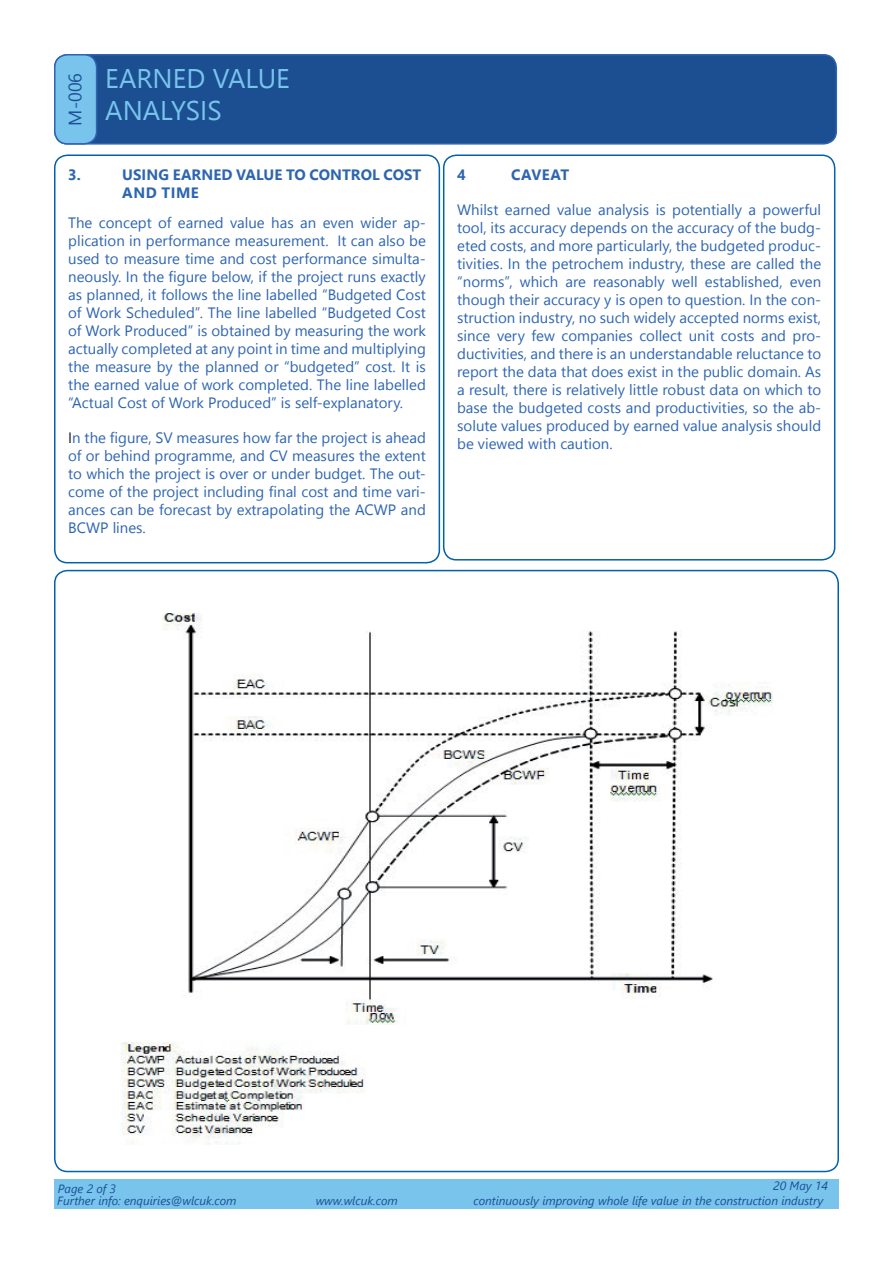
<style>
.page{position:relative;width:893px;height:1263px;background:#fff}
.page>*{position:absolute;margin:0;border:0;box-sizing:border-box;transform-origin:0 0}
.t1{font:27px/32.4px "Segoe UI";color:#78c4ed}
.t2{font:18px "Segoe UI";color:#1c4f92}
.t3{font:15px/18px "Segoe UI";color:#2e65b1;text-align:justify}
.t4{font:700 15px "Segoe UI";letter-spacing:.005em;color:#2e65b1}
.t5{font:italic 12px "Segoe UI";color:#1c4f92}
.s1{color:#231f20}
</style>
<div class="page">
<div style="left:54px;top:1179px;width:785px;height:30px;background:#78c4ed"></div>
<div style="left:443px;top:154px;width:392px;height:406px;border:2px solid #0161aa;border-radius:13px"></div>
<div style="left:54px;top:154px;width:386px;height:409px;border:2px solid #0161aa;border-radius:13px"></div>
<div style="left:55px;top:55px;width:781px;height:89px;background:#1c4f92;border-radius:13px"></div>
<div style="left:54px;top:54px;width:783px;height:91px;border:2px solid #2e65b1;border-radius:13px"></div>
<div style="left:55px;top:55px;width:42px;height:89px;background:#78c4ed;border-radius:13px"></div>
<div style="left:54px;top:54px;width:43px;height:91px;border:2px solid #2e65b1;border-radius:13px"></div>
<img style="left:121px;top:613px;width:653px;height:532px">
<p class="t2" style="left:60px;top:126px;width:54px;rotate:-90deg">M-006</p>
<h1 class="t1" style="left:105px;top:62px;width:186px">EARNED VALUE<br>ANALYSIS</h1>
<p class="t4" style="left:68px;top:162px;width:14px">3.</p>
<p class="t4" style="left:122px;top:162px;width:170px">USING EARN ED VALUE TOCONTRO</p>
<p class="t4" style="left:372px;top:162px;width:46px">L COST</p>
<p class="t4" style="left:122px;top:180px;width:78px">AND TIME</p>
<p class="t3" style="left:68px;top:214px;width:359px">The concept of earned value has an even wider ap&shy;plication in performance measurement. It can also be used to measure time and cost performance simulta&shy;neously. In the figure below, if the project runs exactly as planned, it follows the line labelled “Budgeted Cost of Work Scheduled”. The line labelled “Budgeted Cost of Work Produced” is obtained by measuring the work actually completed at any point in time and multiplying the measure by the planned or “budgeted” cost. It is the earned value of work completed. The line labelled “Actual Cost of Work Produced” is self-explanatory.</p>
<p class="t3" style="left:68px;top:429px;width:359px"><span class="s1">I</span>n the figure, SV measures how far the project is ahead of or behind programme, and CV measures the extent to which the project is over or under budget. The out&shy;come of the project including final cost and time vari&shy;ances can be forecast by extrapolating the ACWP and BCWP lines.</p>
<p class="t4" style="left:457px;top:162px;width:10px">4</p>
<p class="t4" style="left:511px;top:162px;width:57px">CAVEAT</p>
<p class="t3" style="left:457px;top:200px;width:365px">Whilst earned value analysis is potentially a powerful tool, its accuracy depends on the accuracy of the budg&shy;eted costs, and more particularly, the budgeted produc&shy;tivities. In the petrochem industry, these are called the “norms”, which are reasonably well established, even though their accuracy y is open to question. In the con&shy;struction industry, no such widely accepted norms exist, since very few companies collect unit costs and pro&shy;ductivities, and there is an understandable reluctance to report the data that does exist in the public domain. As a result, there is relatively little robust data on which to base the budgeted costs and productivities, so the ab&shy;solute values produced by earned value analysis should be viewed with caution.</p>
<p class="t5" style="left:58px;top:1180px;width:60px">Page 2 of 3</p>
<p class="t5" style="left:773px;top:1178px;width:56px">20 May 14</p>
<p class="t5" style="left:57px;top:1192px;width:181px">Further info: enquiries@wlcuk.com</p>
<p class="t5" style="left:316px;top:1192px;width:84px">www.wlcuk.com</p>
<p class="t5" style="left:474px;top:1192px;width:351px">continuously improving whole life value in the construction industry</p>
</div>
